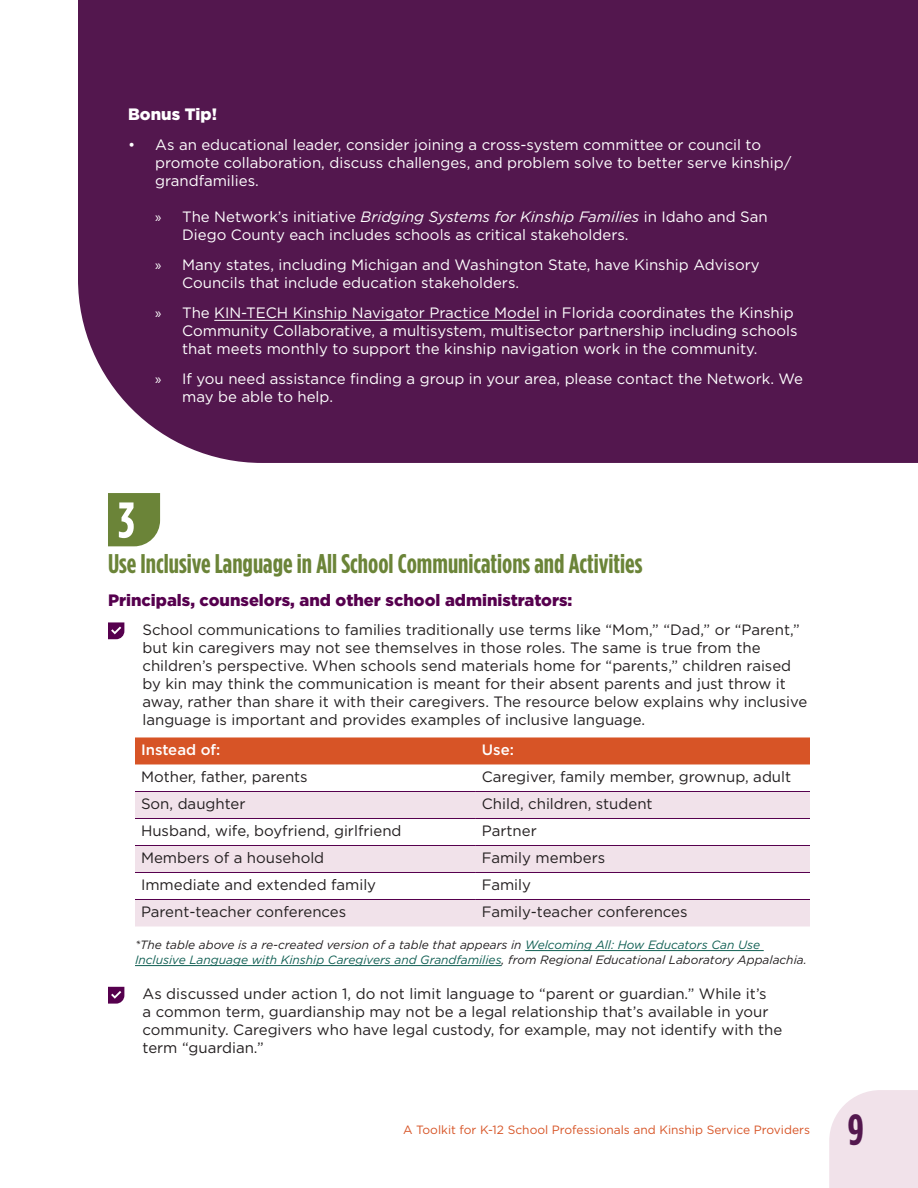
<style>
.page{position:relative;width:918px;height:1188px;background:#fff}
.page>*{position:absolute;margin:0;border:0;box-sizing:border-box;transform-origin:0 0}
.t1{font:700 50.4px "Gotham Condensed";color:#fff}
.t2{font:700 43.5px "Gotham Condensed";color:#53174e}
.t3{font:700 27px "Gotham Condensed";color:#6b8438}
.t4{font:900 16.5px "Gotham";color:#56004e}
.t5{font:900 16.5px "Gotham";color:#fff}
.t6{font:15px/18px "Gotham";color:#231f20}
.t7{font:15px/18px "Gotham";color:#fff}
.t8{font:500 15px "Gotham";color:#fff}
.Notes{font:italic 12px/15px "Gotham";color:#231f20}
.t9{font:12px "Gotham";color:#d75426}
.s1{font-family:"Myriad Pro"}
.s2{font-style:italic}
.s3{color:#105f53}
</style>
<div class="page">
<div style="left:78px;top:0;width:840px;height:463px;background:#53174e"></div>
<div style="left:829px;top:1090px;width:89px;height:98px;background:#f1e2ea"></div>
<div style="left:108px;top:493px;width:52px;height:53px;background:#6b8438"></div>
<hr style="left:525px;top:950px;width:239px;height:1px;background:#105f53">
<hr style="left:135px;top:965px;width:367px;height:1px;background:#105f53">
<svg style="left:108px;top:622px;width:16px;height:17px"></svg>
<div style="left:135px;top:737px;width:675px;height:27px;background:#d75426"></div>
<svg style="left:135px;top:792px;width:675px;height:134px;fill:#f1e2ea"></svg>
<hr style="left:135px;top:791px;width:341px;height:1px;background:#56004e">
<hr style="left:476px;top:791px;width:334px;height:1px;background:#56004e">
<hr style="left:135px;top:818px;width:341px;height:1px;background:#56004e">
<hr style="left:476px;top:818px;width:334px;height:1px;background:#56004e">
<hr style="left:135px;top:845px;width:341px;height:1px;background:#56004e">
<hr style="left:476px;top:845px;width:334px;height:1px;background:#56004e">
<hr style="left:135px;top:872px;width:341px;height:1px;background:#56004e">
<hr style="left:476px;top:872px;width:334px;height:1px;background:#56004e">
<hr style="left:135px;top:899px;width:341px;height:1px;background:#56004e">
<hr style="left:476px;top:899px;width:334px;height:1px;background:#56004e">
<svg style="left:108px;top:987px;width:16px;height:17px"></svg>
<hr style="left:214px;top:320px;width:326px;height:1px;background:#fff">
<p class="t5" style="left:128px;top:103px;width:90px">Bonus Tip!</p>
<p class="t7" style="left:155px;top:136px;width:638px;text-indent:-27px">• As an educational leader, consider joining a cross-system committee or council to promote collaboration, discuss challenges, and problem solve to better serve kinship/ grandfamilies.</p>
<p class="t7" style="left:182px;top:208px;width:587px;text-indent:-27px"><span class="s1">»</span> The Network’s initiative <span class="s2">Bridging Systems for Kinship Families</span> in Idaho and San<br>Diego County each includes schools as critical stakeholders.</p>
<p class="t7" style="left:182px;top:256px;width:579px;text-indent:-27px"><span class="s1">»</span> Many states, including Michigan and Washington State, have Kinship Advisory<br>Councils that include education stakeholders.</p>
<p class="t7" style="left:182px;top:304px;width:617px;text-indent:-27px"><span class="s1">»</span> The KIN-TECH Kinship Navigator Practice Model in Florida coordinates the Kinship<br>Community Collaborative, a multisystem, multisector partnership including schools that meets monthly to support the kinship navigation work in the community.</p>
<p class="t7" style="left:182px;top:370px;width:622px;text-indent:-27px"><span class="s1">»</span> If you need assistance finding a group in your area, please contact the Network. We may be able to help.</p>
<h2 class="t1" style="left:118px;top:491px;width:18px">3</h2>
<p class="t3" style="left:108px;top:548px;width:536px">Use Inclusive Language in All School Communications and Activities</p>
<p class="t4" style="left:108px;top:589px;width:466px">Principals, counselors, and other school administrators:</p>
<p class="t6" style="left:142px;top:620px;width:666px">School communications to families traditionally use terms like “Mom,” “Dad,” or “Parent,” but kin caregivers may not see themselves in those roles. The same is true from the children’s perspective. When schools send materials home for “parents,” children raised by kin may think the communication is meant for their absent parents and just throw it away, rather than share it with their caregivers. The resource below explains why inclusive language is important and provides examples of inclusive language.</p>
<p class="t8" style="left:141px;top:740px;width:81px">Instead of:</p>
<p class="t8" style="left:482px;top:740px;width:34px">Use:</p>
<p class="t6" style="left:141px;top:768px;width:168px">Mother, father, parents</p>
<p class="t6" style="left:482px;top:768px;width:311px">Caregiver, family member, grownup, adult</p>
<p class="t6" style="left:141px;top:795px;width:106px">Son, daughter</p>
<p class="t6" style="left:482px;top:795px;width:172px">Child, children, student</p>
<p class="t6" style="left:141px;top:822px;width:262px">Husband, wife, boyfriend, girlfriend</p>
<p class="t6" style="left:482px;top:822px;width:56px">Partner</p>
<p class="t6" style="left:141px;top:849px;width:185px">Members of a household</p>
<p class="t6" style="left:482px;top:849px;width:125px">Family members</p>
<p class="t6" style="left:141px;top:876px;width:237px">Immediate and extended family</p>
<p class="t6" style="left:482px;top:876px;width:51px">Family</p>
<p class="t6" style="left:141px;top:903px;width:207px">Parent-teacher conferences</p>
<p class="t6" style="left:482px;top:903px;width:207px">Family-teacher conferences</p>
<p class="Notes" style="left:135px;top:937px;width:673px">*The table above is a re-created version of a table that appears in <span class="s3">Welcoming All: How Educators Can Use<br>Inclusive Language with Kinship Caregivers and Grandfamilies</span>, from Regional Educational Laboratory Appalachia.</p>
<p class="t6" style="left:142px;top:984px;width:641px">As discussed under action 1, do not limit language to “parent or guardian.” While it’s<br>a common term, guardianship may not be a legal relationship that’s available in your community. Caregivers who have legal custody, for example, may not identify with the term “guardian.”</p>
<p class="t9" style="left:403px;top:1123px;width:408px">A Toolkit for K-12 School Professionals and Kinship Service Providers</p>
<h2 class="t2" style="left:848px;top:1105px;width:18px">9</h2>
</div>
